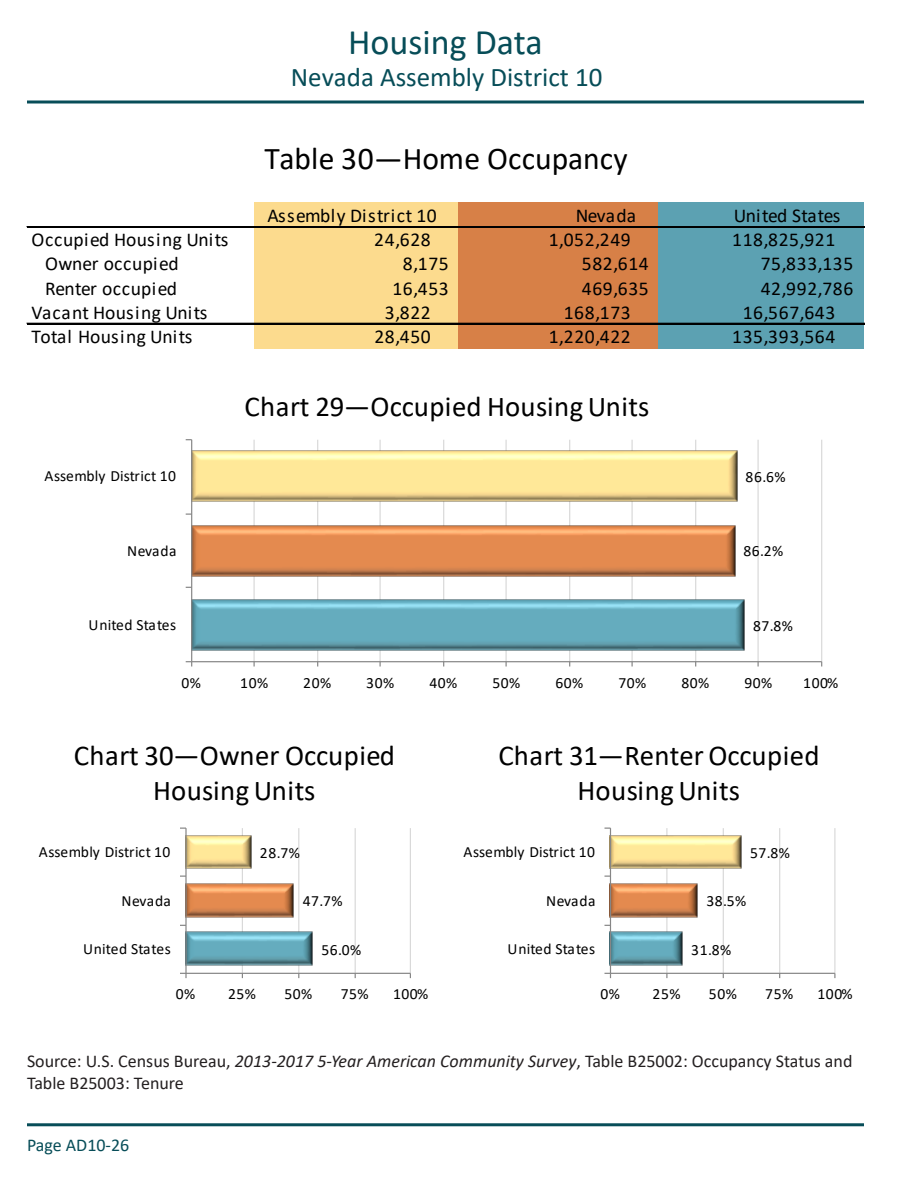
<style>
.page{position:relative;width:918px;height:1188px;background:#fff}
.page>*{position:absolute;margin:0;border:0;box-sizing:border-box;transform-origin:0 0}
.t1{font:36px "Calibri";color:#074d58}
.t2{font:31.65px "Calibri";color:#000}
.t3{font:28.8px/34.8px "Calibri";letter-spacing:.01em;color:#000;text-align:center}
.t4{font:27px "Calibri";color:#074d58}
.t5{font:19.65px/24.2px "Calibri";letter-spacing:.03em;color:#000}
.t6{font:19.65px "Calibri";letter-spacing:.01em;color:#000}
.t7{font:19.65px "Calibri";letter-spacing:-.025em;color:#000}
.t8{font:18px/21.6px "Calibri";color:#231f20}
.t9{font:18px "Calibri";color:#074d58}
.t10{font:15.6px "Calibri";letter-spacing:.03em;color:#000}
.t11{font:15.6px "Calibri";color:#000}
.t12{font:15.6px "Calibri";letter-spacing:.01em;color:#000}
.s1{font-style:italic}
</style>
<div class="page">
<hr style="left:27px;top:1123px;width:837px;height:3px;background:#074d58">
<svg style="left:27px;top:100px;width:837px;height:4px;background:#447981"></svg>
<div style="left:254px;top:202px;width:206px;height:147px;background:#fcdb8e"></div>
<div style="left:459px;top:202px;width:201px;height:147px;background:#d78047"></div>
<div style="left:658px;top:202px;width:206px;height:147px;background:#5ca1b2"></div>
<hr style="left:27px;top:226px;width:837px;height:1px;background:#000">
<hr style="left:27px;top:227px;width:837px;height:1px;background:#000">
<hr style="left:27px;top:323px;width:837px;height:2px;background:#000">
<hr style="left:253px;top:440px;width:2px;height:222px;background:#d9d9d9">
<hr style="left:317px;top:440px;width:1px;height:222px;background:#d9d9d9">
<hr style="left:379px;top:440px;width:2px;height:222px;background:#d9d9d9">
<hr style="left:443px;top:440px;width:1px;height:222px;background:#d9d9d9">
<hr style="left:505px;top:440px;width:2px;height:222px;background:#d9d9d9">
<hr style="left:569px;top:440px;width:1px;height:222px;background:#d9d9d9">
<hr style="left:631px;top:440px;width:2px;height:222px;background:#d9d9d9">
<hr style="left:695px;top:440px;width:1px;height:222px;background:#d9d9d9">
<hr style="left:757px;top:440px;width:2px;height:222px;background:#d9d9d9">
<hr style="left:821px;top:440px;width:1px;height:222px;background:#d9d9d9">
<img style="left:192px;top:598px;width:553px;height:55px">
<img style="left:192px;top:523px;width:544px;height:55px">
<img style="left:192px;top:449px;width:546px;height:55px">
<hr style="left:192px;top:661px;width:630px;height:1px;background:#868686">
<hr style="left:191px;top:440px;width:1px;height:222px;background:#868686">
<svg style="left:186px;top:661px;width:6px;height:6px"></svg>
<hr style="left:242px;top:828px;width:1px;height:145px;background:#d9d9d9">
<hr style="left:298px;top:828px;width:1px;height:145px;background:#d9d9d9">
<hr style="left:355px;top:828px;width:1px;height:145px;background:#d9d9d9">
<hr style="left:410px;top:828px;width:1px;height:145px;background:#d9d9d9">
<img style="left:187px;top:930px;width:126px;height:38px">
<img style="left:187px;top:883px;width:107px;height:35px">
<img style="left:187px;top:835px;width:65px;height:34px">
<hr style="left:186px;top:973px;width:224px;height:1px;background:#868686">
<hr style="left:185px;top:828px;width:2px;height:145px;background:#868686">
<svg style="left:180px;top:973px;width:7px;height:5px"></svg>
<hr style="left:666px;top:828px;width:1px;height:145px;background:#d9d9d9">
<hr style="left:723px;top:828px;width:1px;height:145px;background:#d9d9d9">
<hr style="left:779px;top:828px;width:1px;height:145px;background:#d9d9d9">
<hr style="left:834px;top:828px;width:1px;height:145px;background:#d9d9d9">
<img style="left:611px;top:930px;width:72px;height:38px">
<img style="left:611px;top:882px;width:87px;height:38px">
<img style="left:611px;top:834px;width:131px;height:37px">
<hr style="left:610px;top:973px;width:225px;height:1px;background:#868686">
<hr style="left:610px;top:828px;width:1px;height:145px;background:#868686">
<svg style="left:604px;top:973px;width:7px;height:5px"></svg>
<h1 class="t1" style="left:348px;top:17px;width:196px">Housing Data</h1>
<h3 class="t4" style="left:291px;top:59px;width:313px">Nevada Assembly District 10</h3>
<h2 class="t2" style="left:265px;top:137px;width:365px">Table 30—Home Occupancy</h2>
<p class="t5" style="left:268px;top:203px;width:171px">Assembly District 10</p>
<p class="t5" style="left:576px;top:203px;width:62px">Nevada</p>
<p class="t7" style="left:734px;top:202px;width:108px">United States</p>
<p class="t5" style="left:32px;top:227px;width:199px">Occupied Housing Units</p>
<p class="t5" style="left:374px;top:227px;width:58px">24,628</p>
<p class="t5" style="left:549px;top:227px;width:84px">1,052,249</p>
<p class="t5" style="left:732px;top:227px;width:105px">118,825,921</p>
<p class="t5" style="left:45px;top:251px;width:135px">Owner occupied</p>
<p class="t6" style="left:45px;top:274px;width:134px">Renter occupied</p>
<p class="t5" style="left:32px;top:300px;width:178px">Vacant Housing Units</p>
<p class="t5" style="left:385px;top:300px;width:47px">3,822</p>
<p class="t5" style="left:564px;top:300px;width:69px">168,173</p>
<p class="t5" style="left:743px;top:300px;width:94px">16,567,643</p>
<p class="t6" style="left:32px;top:323px;width:162px">Total Housing Units</p>
<p class="t5" style="left:374px;top:324px;width:58px">28,450</p>
<p class="t5" style="left:549px;top:324px;width:84px">1,220,422</p>
<p class="t5" style="left:732px;top:324px;width:105px">135,393,564</p>
<p class="t5" style="left:392px;top:251px;width:58px;text-align:center">8,175<br>16,453</p>
<p class="t5" style="left:582px;top:251px;width:69px">582,614<br>469,635</p>
<p class="t5" style="left:761px;top:251px;width:94px">75,833,135<br>42,992,786</p>
<h3 class="t3" style="left:245px;top:389px;width:406px">Chart 29—Occupied Housing Units</h3>
<p class="t11" style="left:44px;top:465px;width:133px">Assembly District 10</p>
<p class="t10" style="left:746px;top:466px;width:41px">86.6%</p>
<p class="t10" style="left:127px;top:540px;width:51px">Nevada</p>
<p class="t10" style="left:743px;top:540px;width:41px">86.2%</p>
<p class="t12" style="left:89px;top:614px;width:89px">United States</p>
<p class="t10" style="left:753px;top:615px;width:41px">87.8%</p>
<p class="t10" style="left:181px;top:672px;width:21px">0%</p>
<p class="t10" style="left:240px;top:672px;width:29px">10%</p>
<p class="t10" style="left:303px;top:672px;width:29px">20%</p>
<p class="t10" style="left:366px;top:672px;width:29px">30%</p>
<p class="t10" style="left:429px;top:672px;width:29px">40%</p>
<p class="t10" style="left:492px;top:672px;width:29px">50%</p>
<p class="t10" style="left:555px;top:672px;width:29px">60%</p>
<p class="t10" style="left:618px;top:672px;width:29px">70%</p>
<p class="t10" style="left:681px;top:672px;width:29px">80%</p>
<p class="t10" style="left:744px;top:672px;width:29px">90%</p>
<p class="t10" style="left:803px;top:672px;width:37px">100%</p>
<h3 class="t3" style="left:74px;top:737px;width:323px">Chart 30—Owner Occupied<br>Housing Units</h3>
<h3 class="t3" style="left:498px;top:737px;width:323px">Chart 31—Renter Occupied<br>Housing Units</h3>
<p class="t11" style="left:39px;top:841px;width:133px">Assembly District 10</p>
<p class="t10" style="left:260px;top:842px;width:41px">28.7%</p>
<p class="t11" style="left:463px;top:841px;width:133px">Assembly District 10</p>
<p class="t10" style="left:750px;top:842px;width:41px">57.8%</p>
<p class="t10" style="left:122px;top:890px;width:51px">Nevada</p>
<p class="t10" style="left:303px;top:890px;width:41px">47.7%</p>
<p class="t10" style="left:546px;top:890px;width:51px">Nevada</p>
<p class="t10" style="left:706px;top:890px;width:41px">38.5%</p>
<p class="t12" style="left:83px;top:938px;width:89px">United States</p>
<p class="t10" style="left:321px;top:939px;width:41px">56.0%</p>
<p class="t12" style="left:508px;top:938px;width:89px">United States</p>
<p class="t10" style="left:691px;top:939px;width:41px">31.8%</p>
<p class="t10" style="left:176px;top:983px;width:21px">0%</p>
<p class="t10" style="left:228px;top:983px;width:29px">25%</p>
<p class="t10" style="left:284px;top:983px;width:29px">50%</p>
<p class="t10" style="left:341px;top:983px;width:29px">75%</p>
<p class="t10" style="left:393px;top:983px;width:37px">100%</p>
<p class="t10" style="left:600px;top:983px;width:21px">0%</p>
<p class="t10" style="left:653px;top:983px;width:29px">25%</p>
<p class="t10" style="left:709px;top:983px;width:29px">50%</p>
<p class="t10" style="left:765px;top:983px;width:29px">75%</p>
<p class="t10" style="left:818px;top:983px;width:37px">100%</p>
<p class="t8" style="left:27px;top:1050px;width:827px">Source: U.S. Census Bureau, <span class="s1">2013-2017 5-Year American Community Survey</span>, Table B25002: Occupancy Status and<br>Table B25003: Tenure</p>
<p class="t9" style="left:27px;top:1132px;width:104px">Page AD10-26</p>
</div>
